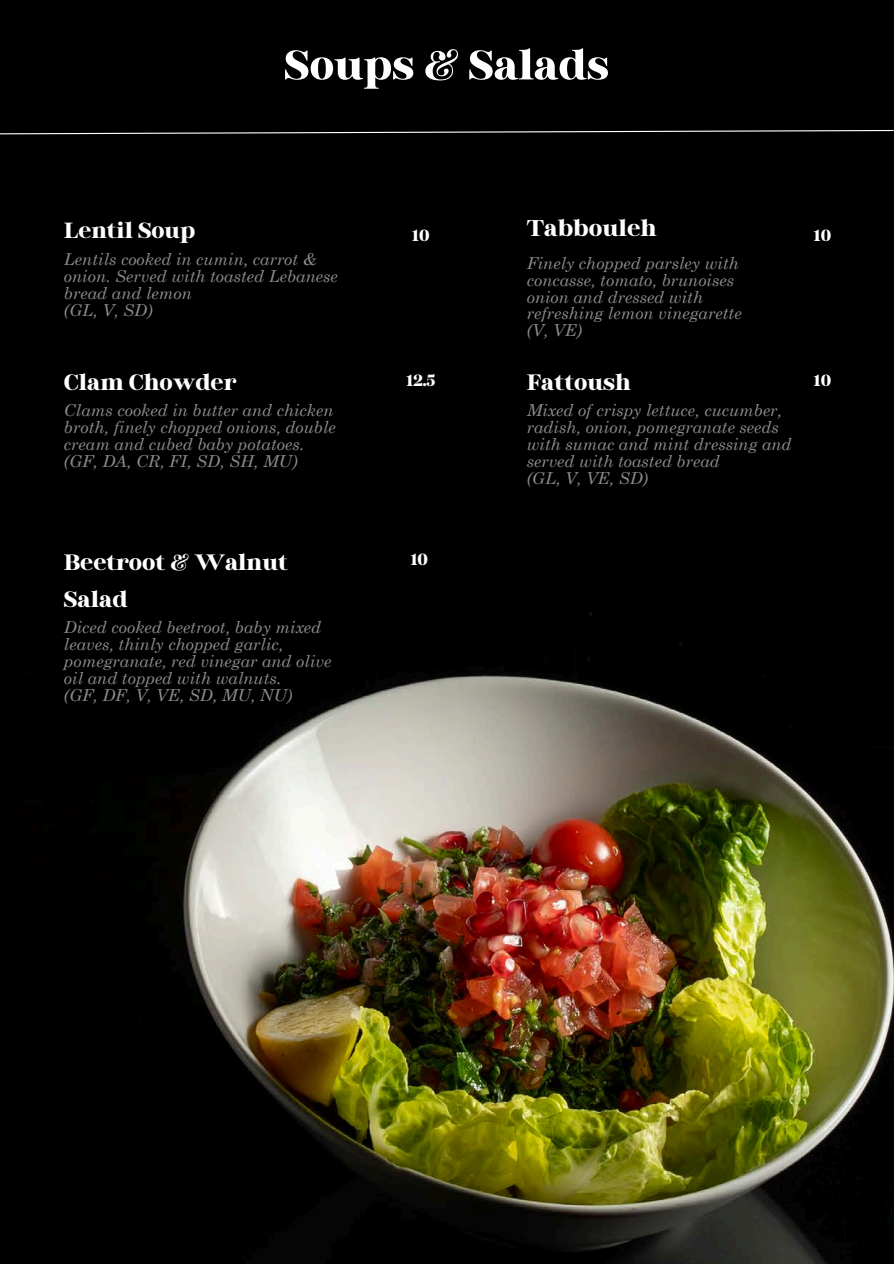
<style>
.page{position:relative;width:894px;height:1264px;background:#fff}
.page>*{position:absolute;margin:0;border:0;box-sizing:border-box;transform-origin:0 0}
.t1{font:700 51px "Binggo Wood Display";color:#fff}
.t2{font:700 28.2px "Binggo Wood Display";color:#fff}
.t3{font:700 27.45px/37.2px "Binggo Wood Display";color:#fff}
.t4{font:700 27px "Binggo Wood Display";color:#fff}
.t5{font:700 19.95px "Binggo Wood Display";color:#fff}
.t6{font:italic 16.5px/16.8px "Century Schoolbook";color:#898b8e}
</style>
<div class="page">
<img style="left:0;top:0;width:893px;height:1263px">
<svg style="left:0;top:129px;width:893px;height:6px;background:#303030"></svg>
<p class="t1" style="left:284px;top:39px;width:326px">Soups &amp; Salads</p>
<h3 class="t4" style="left:64px;top:217px;width:133px">Lentil Soup</h3>
<p class="t6" style="left:64px;top:250px;width:275px">Lentils cooked in cumin, carrot &amp; onion. Served with toasted Lebanese bread and lemon<br>(GL, V, SD)</p>
<p class="t3" style="left:64px;top:364px;width:174px">Clam Chowder</p>
<p class="t6" style="left:64px;top:401px;width:273px">Clams cooked in butter and chicken broth, finely chopped onions, double cream and cubed baby potatoes. (GF, DA, CR, FI, SD, SH, MU)</p>
<p class="t3" style="left:64px;top:543px;width:225px">Beetroot &amp; Walnut<br>Salad</p>
<p class="t6" style="left:64px;top:618px;width:269px">Diced cooked beetroot, baby mixed leaves, thinly chopped garlic, pomegranate, red vinegar and olive oil and topped with walnuts.</p>
<p class="t6" style="left:64px;top:686px;width:230px">(GF, DF, V, VE, SD, MU, NU)</p>
<p class="t5" style="left:412px;top:225px;width:19px">10</p>
<p class="t5" style="left:406px;top:371px;width:30px">12.5</p>
<p class="t5" style="left:410px;top:549px;width:19px">10</p>
<p class="t2" style="left:526px;top:214px;width:131px">Tabbouleh</p>
<p class="t6" style="left:526px;top:254px;width:216px">Finely chopped parsley with concasse, tomato, brunoises onion and dressed with refreshing lemon vinegarette</p>
<p class="t6" style="left:526px;top:321px;width:57px">(V, VE)</p>
<p class="t3" style="left:526px;top:364px;width:106px">Fattoush</p>
<p class="t6" style="left:526px;top:401px;width:266px">Mixed of crispy lettuce, cucumber, radish, onion, pomegranate seeds with sumac and mint dressing and served with toasted bread</p>
<h2 class="t6" style="left:526px;top:469px;width:123px">(GL, V, VE, SD)</h2>
<p class="t5" style="left:813px;top:225px;width:19px">10</p>
<h1 class="t5" style="left:813px;top:371px;width:19px">10</h1>
</div>
